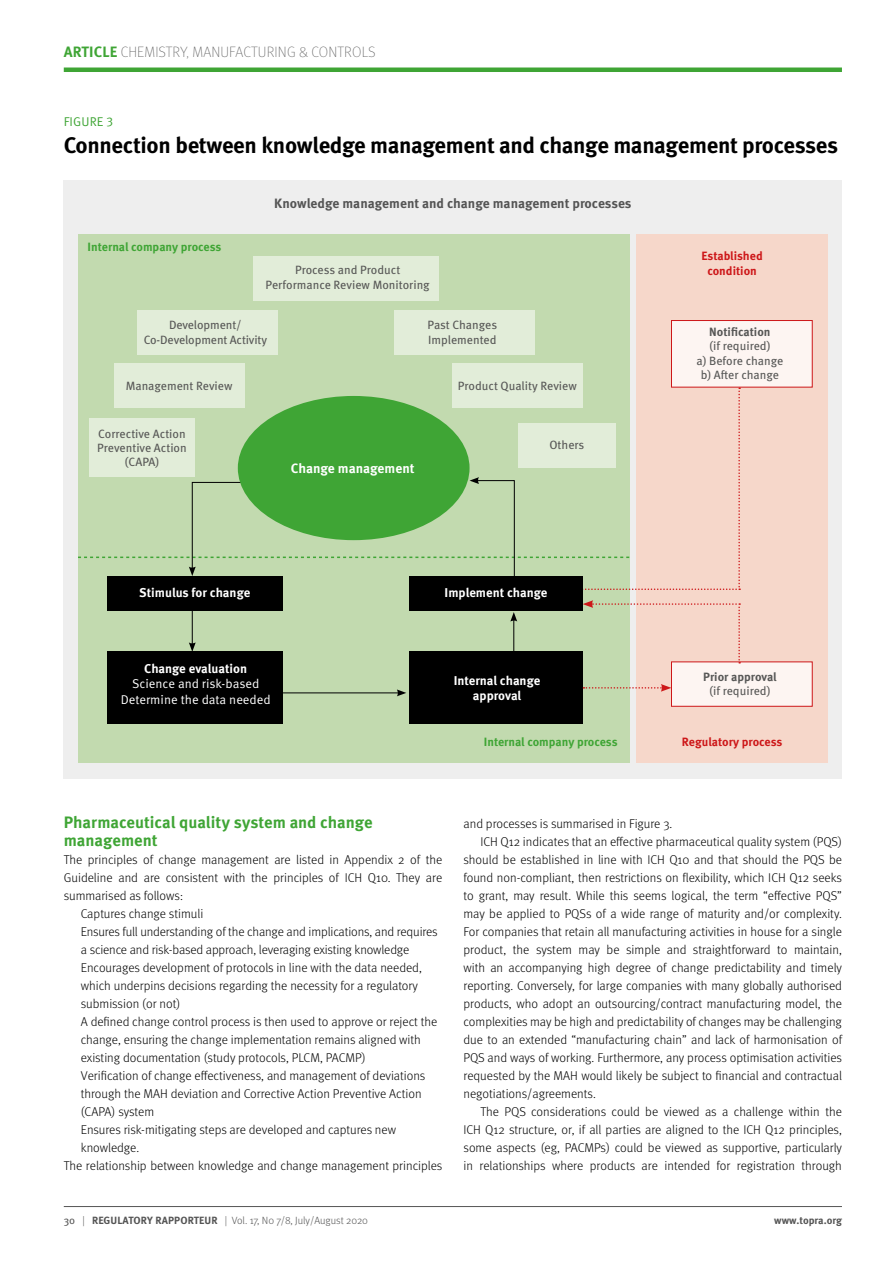
<style>
.page{position:relative;width:893px;height:1263px;background:#fff}
.page>*{position:absolute;margin:0;border:0;box-sizing:border-box;transform-origin:0 0}
.t1{font:700 22.5px "Meta OT";letter-spacing:-.015em;color:#000}
.t2{font:700 16.5px/18px "Meta OT";letter-spacing:-.005em;color:#3fa535}
.t3{font:100 15px "Meta OT";letter-spacing:.01em;color:#545454}
.t4{font:700 13.5px "Meta OT";color:#545454}
.t5{font:700 13.5px "Meta OT";color:#fff}
.t6{font:300 12.75px "Meta OT";color:#000}
.t7{font:700 12.75px/15.3px "Meta OT";color:#fff;text-align:center}
.t8{font:12.75px/15.3px "Meta OT Norm";color:#fff;text-align:center}
.t9{font:12.75px "Meta OT Norm";letter-spacing:.01em;color:#3fa535}
.t10{font:12px/14.4px "Meta OT";color:#575756;text-align:center}
.t11{font:700 12px "Meta OT";letter-spacing:-.005em;color:#3fa535}
.t12{font:700 12px "Meta OT";color:#cd1719}
.t13{font:700 12px "Meta OT";color:#575756}
.t14{font:300 10.5px "Meta OT";color:#545454}
.t15{font:700 10.5px "Meta OT";color:#545454}
.s1{font-weight:700;color:#3fa535}
.s2{font-weight:400}
.s3{font-weight:700}
</style>
<div class="page">
<hr style="left:64px;top:1206px;width:778px;height:1px;background:#545454">
<hr style="left:64px;top:68px;width:778px;height:4px;background:#3fa535">
<div style="left:64px;top:180px;width:778px;height:598px;background:#eee"></div>
<div style="left:78px;top:234px;width:551px;height:529px;background:#c2daaf"></div>
<div style="left:636px;top:234px;width:192px;height:529px;background:#f6d7ca"></div>
<div style="left:253px;top:257px;width:185px;height:44px;background:#e2edd9"></div>
<div style="left:137px;top:310px;width:141px;height:45px;background:#e2edd9"></div>
<div style="left:394px;top:310px;width:141px;height:45px;background:#e2edd9"></div>
<div style="left:671px;top:320px;width:142px;height:67px;background:#fdf5f2;border:1px solid #cd1719"></div>
<div style="left:671px;top:661px;width:142px;height:46px;background:#fdf5f2;border:1px solid #cd1719"></div>
<div style="left:114px;top:364px;width:130px;height:44px;background:#e2edd9"></div>
<div style="left:452px;top:364px;width:131px;height:44px;background:#e2edd9"></div>
<div style="left:107px;top:652px;width:175px;height:72px;background:#000"></div>
<div style="left:409px;top:652px;width:174px;height:72px;background:#000"></div>
<svg style="left:583px;top:600px;width:157px;height:63px"></svg>
<svg style="left:583px;top:684px;width:88px;height:8px"></svg>
<hr style="left:192px;top:580px;width:1px;height:65px;background:#000">
<svg style="left:189px;top:642px;width:7px;height:10px"></svg>
<hr style="left:282px;top:692px;width:117px;height:1px;background:#000">
<svg style="left:397px;top:689px;width:9px;height:7px"></svg>
<hr style="left:513px;top:619px;width:1px;height:44px;background:#000">
<svg style="left:510px;top:612px;width:7px;height:9px"></svg>
<div style="left:107px;top:576px;width:175px;height:34px;background:#000"></div>
<div style="left:409px;top:576px;width:174px;height:34px;background:#000"></div>
<svg style="left:78px;top:387px;width:662px;height:206px"></svg>
<div style="left:238px;top:396px;width:232px;height:144px;background:#3fa535;border-radius:50%"></div>
<p class="t3" style="left:64px;top:43px;width:313px"><span class="s1">ARTICLE</span> CHEMISTRY, MANUFACTURING &amp; CONTROLS</p>
<p class="t9" style="left:64px;top:114px;width:51px">FIGURE 3</p>
<h1 class="t1" style="left:64px;top:131px;width:776px">Connection between knowledge management and change management processes</h1>
<p class="t11" style="left:88px;top:240px;width:135px">Internal company process</p>
<p class="t4" style="left:274px;top:195px;width:359px">Knowledge management and change management processes</p>
<p class="t12" style="left:702px;top:248px;width:63px">Established</p>
<p class="t10" style="left:295px;top:263px;width:107px">Process and Product</p>
<p class="t12" style="left:707px;top:263px;width:51px">condition</p>
<p class="t10" style="left:265px;top:278px;width:166px">Performance Review Monitoring</p>
<p class="t10" style="left:144px;top:318px;width:125px">Development/<br>Co-Development Activity</p>
<p class="t10" style="left:428px;top:318px;width:71px;text-align:left">Past Changes<br>Implemented</p>
<p class="t13" style="left:709px;top:324px;width:63px">Notification</p>
<p class="t10" style="left:696px;top:339px;width:88px">(if required)<br>a) Before change b) After change</p>
<p class="t10" style="left:126px;top:379px;width:108px">Management Review</p>
<p class="t10" style="left:458px;top:379px;width:120px">Product Quality Review</p>
<p class="t10" style="left:97px;top:426px;width:91px">Corrective Action<br>Preventive Action (CAPA)</p>
<p class="t10" style="left:549px;top:437px;width:37px">Others</p>
<p class="t5" style="left:291px;top:460px;width:125px">Change management</p>
<p class="t7" style="left:139px;top:585px;width:113px">Stimulus for change</p>
<p class="t7" style="left:445px;top:585px;width:104px">Implement change</p>
<p class="t7" style="left:144px;top:661px;width:104px">Change evaluation</p>
<p class="t8" style="left:121px;top:676px;width:152px">Science and risk-based<br>Determine the data needed</p>
<p class="t7" style="left:454px;top:672px;width:88px">Internal change approval</p>
<p class="t13" style="left:703px;top:669px;width:75px">Prior approval</p>
<p class="t10" style="left:709px;top:684px;width:62px">(if required)</p>
<p class="t11" style="left:484px;top:734px;width:135px">Internal company process</p>
<p class="t12" style="left:682px;top:734px;width:102px">Regulatory process</p>
<p class="t2" style="left:64px;top:813px;width:310px">Pharmaceutical quality system and change management</p>
<p class="t6" style="left:64px;top:852px;width:380px">The principles of change management are listed in Appendix 2 of the</p>
<p class="t6" style="left:64px;top:870px;width:380px">Guideline and are consistent with the principles of ICH Q10. They are</p>
<p class="t6" style="left:64px;top:888px;width:121px">summarised as follows:</p>
<p class="t6" style="left:81px;top:906px;width:124px">Captures change stimuli</p>
<p class="t6" style="left:81px;top:924px;width:358px">Ensures full understanding of the change and implications, and requires</p>
<p class="t6" style="left:81px;top:942px;width:330px">a science and risk-based approach, leveraging existing knowledge</p>
<p class="t6" style="left:81px;top:960px;width:343px">Encourages development of protocols in line with the data needed,</p>
<p class="t6" style="left:81px;top:978px;width:339px">which underpins decisions regarding the necessity for a regulatory</p>
<p class="t6" style="left:81px;top:996px;width:101px">submission (or not)</p>
<p class="t6" style="left:81px;top:1014px;width:358px">A defined change control process is then used to approve or reject the</p>
<p class="t6" style="left:81px;top:1032px;width:342px">change, ensuring the change implementation remains aligned with</p>
<p class="t6" style="left:81px;top:1050px;width:286px">existing documentation (study protocols, PLCM, PACMP)</p>
<p class="t6" style="left:81px;top:1068px;width:346px">Verification of change effectiveness, and management of deviations</p>
<p class="t6" style="left:81px;top:1086px;width:342px">through the MAH deviation and Corrective Action Preventive Action</p>
<p class="t6" style="left:81px;top:1104px;width:75px">(CAPA) system</p>
<p class="t6" style="left:81px;top:1122px;width:317px">Ensures risk-mitigating steps are developed and captures new</p>
<p class="t6" style="left:81px;top:1140px;width:60px">knowledge.</p>
<p class="t6" style="left:64px;top:1158px;width:380px">The relationship between knowledge and change management principles</p>
<p class="t6" style="left:463px;top:816px;width:210px">and processes is summarised in Figure 3.</p>
<p class="t6" style="left:480px;top:834px;width:363px">ICH Q12 indicates that an effective pharmaceutical quality system (PQS)</p>
<p class="t6" style="left:463px;top:852px;width:380px">should be established in line with ICH Q10 and that should the PQS be</p>
<p class="t6" style="left:463px;top:870px;width:380px">found non-compliant, then restrictions on flexibility, which ICH Q12 seeks</p>
<p class="t6" style="left:463px;top:888px;width:380px">to grant, may result. While this seems logical, the term “effective PQS”</p>
<p class="t6" style="left:463px;top:906px;width:380px">may be applied to PQSs of a wide range of maturity and/or complexity.</p>
<p class="t6" style="left:463px;top:924px;width:380px">For companies that retain all manufacturing activities in house for a single</p>
<p class="t6" style="left:463px;top:942px;width:380px">product, the system may be simple and straightforward to maintain,</p>
<p class="t6" style="left:463px;top:960px;width:380px">with an accompanying high degree of change predictability and timely</p>
<p class="t6" style="left:463px;top:978px;width:380px">reporting. Conversely, for large companies with many globally authorised</p>
<p class="t6" style="left:463px;top:996px;width:380px">products, who adopt an outsourcing/contract manufacturing model, the</p>
<p class="t6" style="left:463px;top:1014px;width:380px">complexities may be high and predictability of changes may be challenging</p>
<p class="t6" style="left:463px;top:1032px;width:380px">due to an extended “manufacturing chain” and lack of harmonisation of</p>
<p class="t6" style="left:463px;top:1050px;width:380px">PQS and ways of working. Furthermore, any process optimisation activities</p>
<p class="t6" style="left:463px;top:1068px;width:380px">requested by the MAH would likely be subject to financial and contractual</p>
<p class="t6" style="left:463px;top:1086px;width:134px">negotiations/agreements.</p>
<p class="t6" style="left:480px;top:1104px;width:363px">The PQS considerations could be viewed as a challenge within the</p>
<p class="t6" style="left:463px;top:1122px;width:380px">ICH Q12 structure, or, if all parties are aligned to the ICH Q12 principles,</p>
<p class="t6" style="left:463px;top:1140px;width:380px">some aspects (eg, PACMPs) could be viewed as supportive, particularly</p>
<p class="t6" style="left:463px;top:1158px;width:380px">in relationships where products are intended for registration through</p>
<p class="t14" style="left:64px;top:1215px;width:306px"><span class="s2">30</span> | <span class="s3">REGULATORY RAPPORTEUR</span> | Vol. 17, N0 7/8, July/August 2020</p>
<p class="t15" style="left:774px;top:1214px;width:69px">www.topra.org</p>
</div>
